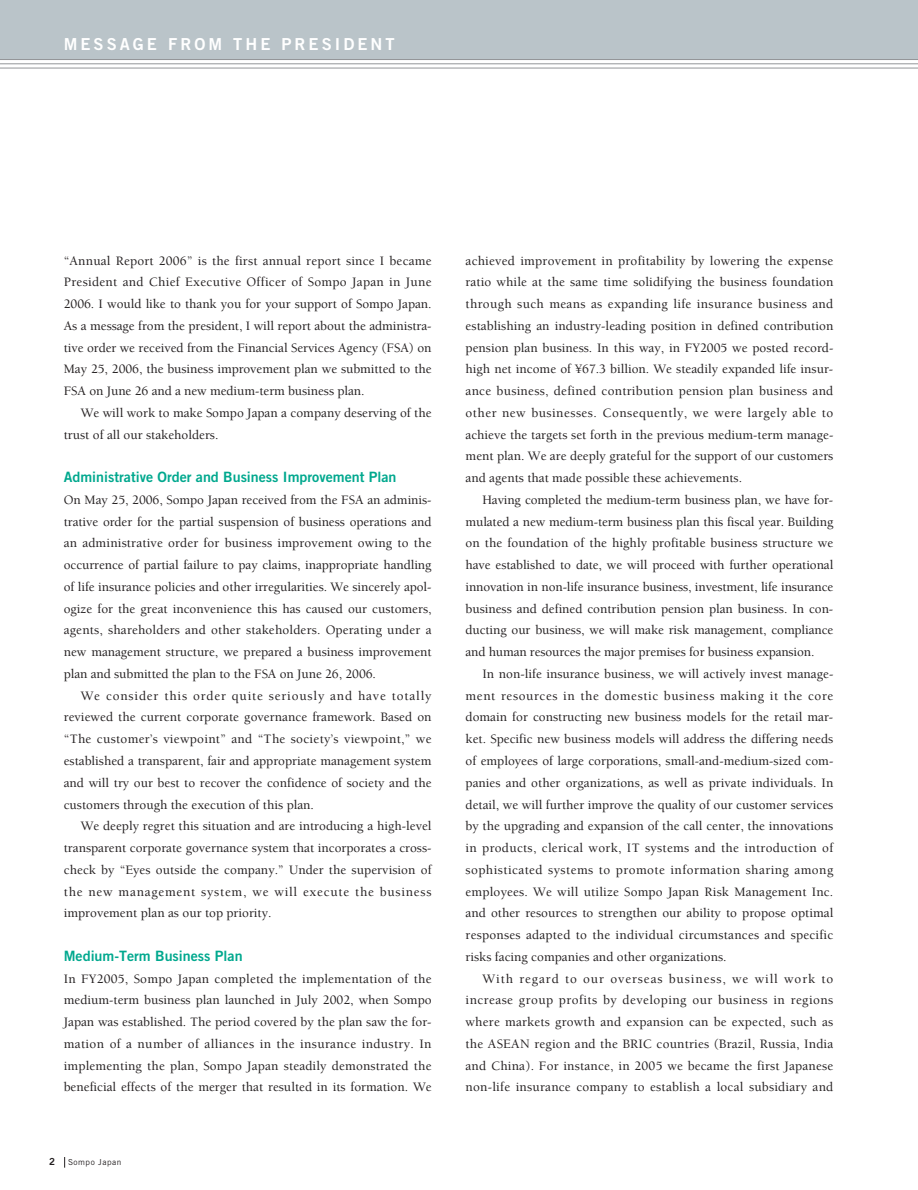
<style>
.page{position:relative;width:918px;height:1190px;background:#fff}
.page>*{position:absolute;margin:0;border:0;box-sizing:border-box;transform-origin:0 0}
.t1{font:16.5px "Trade Gothic Bold Two";letter-spacing:.185em;color:#fff}
.t2{font:14.25px "Trade Gothic Bold Two";color:#00a88e}
.t3{font:500 13.2px/21.8px "Berkeley";color:#231f20;text-align:justify}
.t4{font:9.75px "Trade Gothic Bold Two";color:#231f20}
.t5{font:8.25px "Trade Gothic";letter-spacing:.06em;color:#231f20}
</style>
<div class="page">
<div style="left:0;top:0;width:918px;height:60px;background:#bac4c9"></div>
<hr style="left:0;top:59px;width:918px;height:1px;background:#939598">
<hr style="left:0;top:64px;width:918px;height:1px;background:#939598">
<hr style="left:0;top:68px;width:918px;height:1px;background:#939598">
<p class="t1" style="left:64px;top:38px;width:332px">MESSAGE FROM THE PRESIDENT</p>
<p class="t3" style="left:64px;top:251px;width:369px">“Annual Report 2006” is the first annual report since I became President and Chief Executive Officer of Sompo Japan in June 2006. I would like to thank you for your support of Sompo Japan.<br>As a message from the president, I will report about the administra&shy;tive order we received from the Financial Services Agency (FSA) on May 25, 2006, the business improvement plan we submitted to the FSA on June 26 and a new medium-term business plan.</p>
<p class="t3" style="left:64px;top:403px;width:369px;text-indent:17px">We will work to make Sompo Japan a company deserving of the trust of all our stakeholders.</p>
<p class="t2" style="left:64px;top:472px;width:334px">Administrative Order and Business Improvement Plan</p>
<p class="t3" style="left:64px;top:490px;width:369px">On May 25, 2006, Sompo Japan received from the FSA an adminis&shy;trative order for the partial suspension of business operations and an administrative order for business improvement owing to the occurrence of partial failure to pay claims, inappropriate handling of life insurance policies and other irregularities. We sincerely apol&shy;ogize for the great inconvenience this has caused our customers, agents, shareholders and other stakeholders. Operating under a new management structure, we prepared a business improvement plan and submitted the plan to the FSA on June 26, 2006.</p>
<p class="t3" style="left:64px;top:686px;width:369px;text-indent:17px">We consider this order quite seriously and have totally reviewed the current corporate governance framework. Based on “The customer’s viewpoint” and “The society’s viewpoint,” we established a transparent, fair and appropriate management system and will try our best to recover the confidence of society and the customers through the execution of this plan.</p>
<p class="t3" style="left:64px;top:816px;width:369px;text-indent:17px">We deeply regret this situation and are introducing a high-level transparent corporate governance system that incorporates a cross&shy;check by “Eyes outside the company.” Under the supervision of the new management system, we will execute the business improvement plan as our top priority.</p>
<p class="t2" style="left:64px;top:950px;width:180px">Medium-Term Business Plan</p>
<p class="t3" style="left:64px;top:968px;width:369px">In FY2005, Sompo Japan completed the implementation of the medium-term business plan launched in July 2002, when Sompo Japan was established. The period covered by the plan saw the for&shy;mation of a number of alliances in the insurance industry. In implementing the plan, Sompo Japan steadily demonstrated the beneficial effects of the merger that resulted in its formation. We</p>
<p class="t4" style="left:49px;top:1158px;width:7px">2</p>
<p class="t5" style="left:68px;top:1159px;width:55px">Sompo Japan</p>
<p class="t3" style="left:466px;top:251px;width:369px">achieved improvement in profitability by lowering the expense ratio while at the same time solidifying the business foundation through such means as expanding life insurance business and establishing an industry-leading position in defined contribution pension plan business. In this way, in FY2005 we posted record&shy;high net income of ¥67.3 billion. We steadily expanded life insur&shy;ance business, defined contribution pension plan business and other new businesses. Consequently, we were largely able to achieve the targets set forth in the previous medium-term manage&shy;ment plan. We are deeply grateful for the support of our customers and agents that made possible these achievements.</p>
<p class="t3" style="left:466px;top:490px;width:369px;text-indent:17px">Having completed the medium-term business plan, we have for&shy;mulated a new medium-term business plan this fiscal year. Building on the foundation of the highly profitable business structure we have established to date, we will proceed with further operational innovation in non-life insurance business, investment, life insurance business and defined contribution pension plan business. In con&shy;ducting our business, we will make risk management, compliance and human resources the major premises for business expansion.</p>
<p class="t3" style="left:466px;top:664px;width:369px;text-indent:17px">In non-life insurance business, we will actively invest manage&shy;ment resources in the domestic business making it the core domain for constructing new business models for the retail mar&shy;ket. Specific new business models will address the differing needs of employees of large corporations, small-and-medium-sized com&shy;panies and other organizations, as well as private individuals. In detail, we will further improve the quality of our customer services by the upgrading and expansion of the call center, the innovations in products, clerical work, IT systems and the introduction of sophisticated systems to promote information sharing among employees. We will utilize Sompo Japan Risk Management Inc. and other resources to strengthen our ability to propose optimal responses adapted to the individual circumstances and specific risks facing companies and other organizations.</p>
<p class="t3" style="left:466px;top:968px;width:369px;text-indent:17px">With regard to our overseas business, we will work to increase group profits by developing our business in regions where markets growth and expansion can be expected, such as the ASEAN region and the BRIC countries (Brazil, Russia, India and China). For instance, in 2005 we became the first Japanese non-life insurance company to establish a local subsidiary and</p>
</div>
